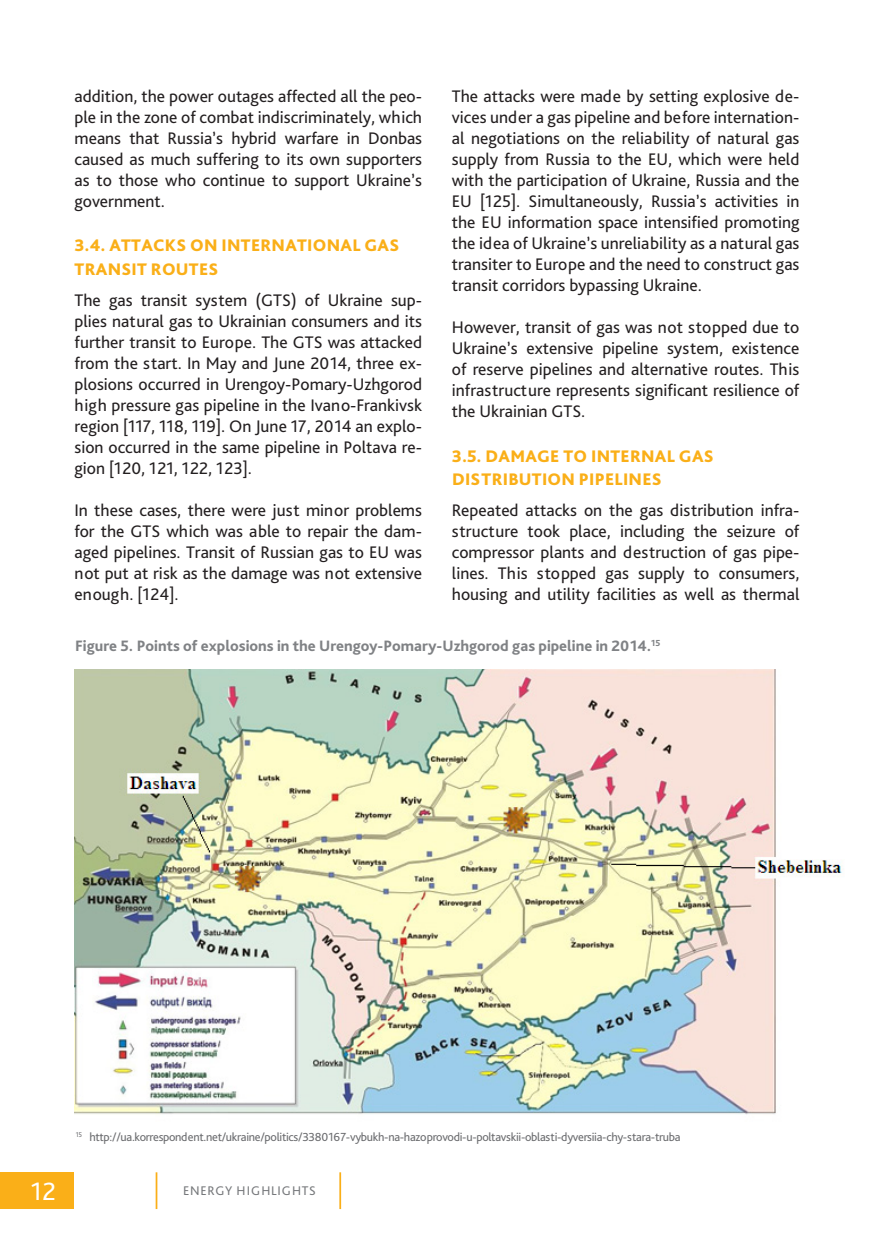
<style>
.page{position:relative;width:874px;height:1241px;background:#fff}
.page>*{position:absolute;margin:0;border:0;box-sizing:border-box;transform-origin:0 0}
.t1{font:26.25px "Bliss Pro";color:#fff}
.t2{font:17.5px/21px "Bliss Pro";color:#231f20;text-align:justify}
._2-PAANTRASTE{font:800 17.5px/23.6px "Bliss Pro";letter-spacing:.015em;color:#faaf18}
.t3{font:800 15.75px "Bliss Pro";color:#808285}
.t4{font:13.12px "Bliss Pro";letter-spacing:.055em;color:#76787b}
.t5{font:12.25px "Bliss Pro";letter-spacing:-.025em;color:#6c6d70}
</style>
<div class="page">
<img style="left:74px;top:669px;width:768px;height:446px">
<div style="left:0;top:1172px;width:74px;height:36px;background:#faaf18"></div>
<hr style="left:155px;top:1172px;width:2px;height:36px;background:#faaf18">
<hr style="left:339px;top:1172px;width:2px;height:36px;background:#faaf18">
<p class="t2" style="left:74px;top:85px;width:349px">addition, the power outages affected all the peo&shy;ple in the zone of combat indiscriminately, which means that Russia’s hybrid warfare in Donbas caused as much suffering to its own supporters as to those who continue to support Ukraine’s government.</p>
<p class="_2-PAANTRASTE" style="left:74px;top:233px;width:326px">3.4. ATTACKS ON INTERNATIONAL GAS<br>TRANSIT ROUTES</p>
<p class="t2" style="left:74px;top:289px;width:349px">The gas transit system (GTS) of Ukraine sup&shy;plies natural gas to Ukrainian consumers and its further transit to Europe. The GTS was attacked from the start. In May and June 2014, three ex&shy;plosions occurred in Urengoy-Pomary-Uzhgorod high pressure gas pipeline in the Ivano-Frankivsk region [117, 118, 119]. On June 17, 2014 an explo&shy;sion occurred in the same pipeline in Poltava re&shy;gion [120, 121, 122, 123].</p>
<p class="t2" style="left:74px;top:499px;width:349px">In these cases, there were just minor problems for the GTS which was able to repair the dam&shy;aged pipelines. Transit of Russian gas to EU was not put at risk as the damage was not extensive enough. [124].</p>
<p class="t2" style="left:451px;top:85px;width:349px">The attacks were made by setting explosive de&shy;vices under a gas pipeline and before internation&shy;al negotiations on the reliability of natural gas supply from Russia to the EU, which were held with the participation of Ukraine, Russia and the EU [125]. Simultaneously, Russia’s activities in the EU information space intensified promoting the idea of Ukraine’s unreliability as a natural gas transiter to Europe and the need to construct gas transit corridors bypassing Ukraine.</p>
<p class="t2" style="left:451px;top:316px;width:349px">However, transit of gas was not stopped due to Ukraine’s extensive pipeline system, existence of reserve pipelines and alternative routes. This infrastructure represents significant resilience of the Ukrainian GTS.</p>
<p class="_2-PAANTRASTE" style="left:451px;top:443px;width:263px">3.5. DAMAGE TO INTERNAL GAS</p>
<p class="_2-PAANTRASTE" style="left:452px;top:467px;width:211px">DISTRIBUTION PIPELINES</p>
<p class="t2" style="left:451px;top:499px;width:349px">Repeated attacks on the gas distribution infra&shy;structure took place, including the seizure of compressor plants and destruction of gas pipe&shy;lines. This stopped gas supply to consumers, housing and utility facilities as well as thermal</p>
<p class="t3" style="left:75px;top:636px;width:586px">Figure 5. Points of explosions in the Urengoy-Pomary-Uzhgorod gas pipeline in 2014.<sup>15</sup></p>
<p class="t5" style="left:76px;top:1129px;width:606px"><sup>15</sup> http://ua.korrespondent.net/ukraine/politics/3380167-vybukh-na-hazoprovodi-u-poltavskii-oblasti-dyversiia-chy-stara-truba</p>
<h1 class="t1" style="left:31px;top:1174px;width:27px">12</h1>
<p class="t4" style="left:183px;top:1182px;width:134px">ENERGY HIGHLIGHTS</p>
</div>
